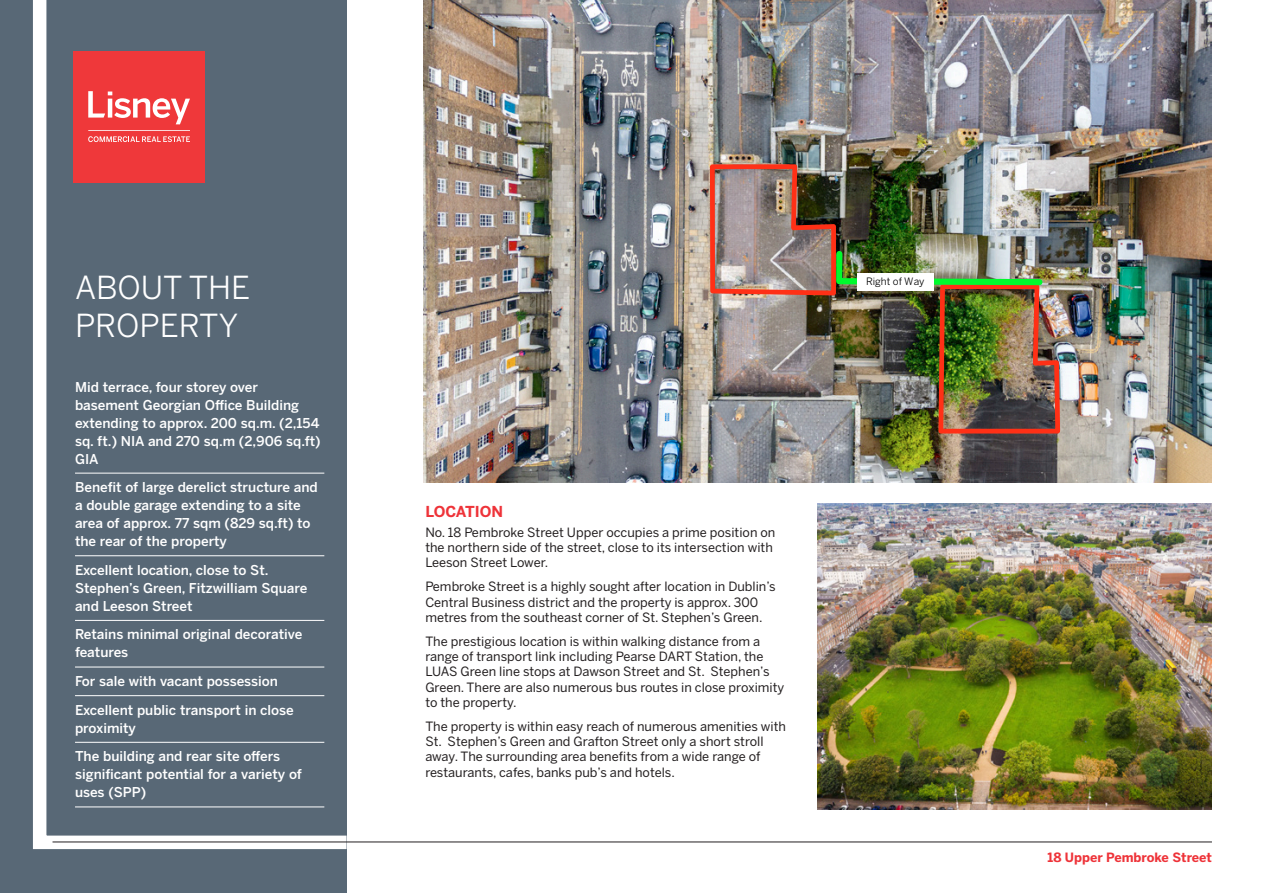
<style>
.page{position:relative;width:1263px;height:893px;background:#fff}
.page>*{position:absolute;margin:0;border:0;box-sizing:border-box;transform-origin:0 0}
.t1{font:31.5px/37.5px "Benton Sans";color:#fff}
.t2{font:700 15px "Benton Sans";color:#ee3339}
.t3{font:500 13.5px/18px "Benton Sans";color:#fff}
.t4{font:12.75px/15.3px "Benton Sans";color:#231f20}
.t5{font:700 12.75px "Benton Sans";color:#ee3339}
.t6{font:10.05px "Benton Sans";color:#000}
</style>
<div class="page">
<img style="left:424px;top:0;width:788px;height:483px">
<img style="left:707px;top:162px;width:355px;height:274px">
<div style="left:857px;top:273px;width:76px;height:17px;background:#fff"></div>
<div style="left:0;top:0;width:347px;height:893px;background:#586876"></div>
<svg style="left:33px;top:0;width:327px;height:850px"></svg>
<img style="left:818px;top:504px;width:394px;height:305px">
<div style="left:74px;top:51px;width:131px;height:131px;background:#ef383a"></div>
<svg style="left:88px;top:130px;width:102px;height:12px"></svg>
<svg style="left:88px;top:91px;width:102px;height:33px"></svg>
<hr style="left:75px;top:473px;width:249px;height:1px;background:#fff">
<hr style="left:75px;top:555px;width:249px;height:1px;background:#fff">
<hr style="left:75px;top:620px;width:249px;height:1px;background:#fff">
<hr style="left:75px;top:667px;width:249px;height:1px;background:#fff">
<hr style="left:75px;top:695px;width:249px;height:1px;background:#fff">
<hr style="left:75px;top:742px;width:249px;height:1px;background:#fff">
<hr style="left:75px;top:806px;width:249px;height:1px;background:#fff">
<hr style="left:53px;top:842px;width:1159px;height:1px;background:#231f20">
<h1 class="t1" style="left:75px;top:269px;width:177px">ABOUT THE<br>PROPERTY</h1>
<p class="t3" style="left:75px;top:378px;width:247px">Mid terrace, four storey over basement Georgian Office Building extending to approx. 200 sq.m. (2,154 sq. ft.) NIA and 270 sq.m (2,906 sq.ft)<br>GIA</p>
<p class="t3" style="left:75px;top:478px;width:244px">Benefit of large derelict structure and a double garage extending to a site area of approx. 77 sqm (829 sq.ft) to the rear of the property</p>
<p class="t3" style="left:75px;top:561px;width:234px">Excellent location, close to St.<br>Stephen’s Green, Fitzwilliam Square and Leeson Street</p>
<p class="t3" style="left:75px;top:626px;width:229px">Retains minimal original decorative features</p>
<p class="t3" style="left:75px;top:667px;width:220px;line-height:28.7px">For sale with vacant possession<br>Excellent public transport in close</p>
<p class="t3" style="left:75px;top:714px;width:207px;line-height:28.7px">proximity<br>The building and rear site offers</p>
<p class="t3" style="left:75px;top:766px;width:228px">significant potential for a variety of uses (SPP)</p>
<p class="t6" style="left:866px;top:275px;width:60px">Right of Way</p>
<p class="t2" style="left:425px;top:502px;width:79px">LOCATION</p>
<p class="t4" style="left:425px;top:525px;width:352px">No. 18 Pembroke Street Upper occupies a prime position on the northern side of the street, close to its intersection with<br>Leeson Street Lower.</p>
<p class="t4" style="left:425px;top:579px;width:352px">Pembroke Street is a highly sought after location in Dublin’s<br>Central Business district and the property is approx. 300 metres from the southeast corner of St. Stephen’s Green.</p>
<p class="t4" style="left:425px;top:633px;width:360px">The prestigious location is within walking distance from a range of transport link including Pearse DART Station, the LUAS Green line stops at Dawson Street and St. Stephen’s Green. There are also numerous bus routes in close proximity to the property.</p>
<p class="t4" style="left:425px;top:718px;width:362px">The property is within easy reach of numerous amenities with St. Stephen’s Green and Grafton Street only a short stroll away. The surrounding area benefits from a wide range of restaurants, cafes, banks pub’s and hotels.</p>
<p class="t5" style="left:1047px;top:849px;width:166px">18 Upper Pembroke Street</p>
</div>
